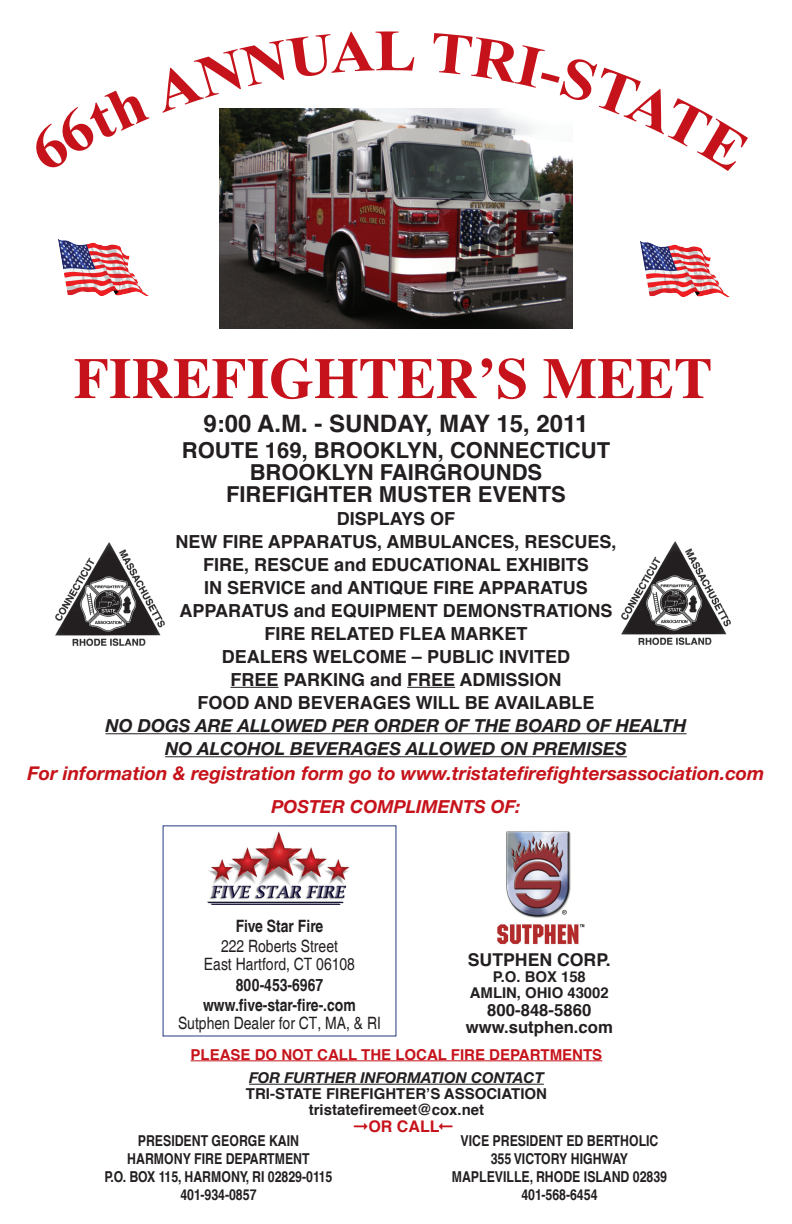
<style>
.page{position:relative;width:792px;height:1224px;background:#fff}
.page>*{position:absolute;margin:0;border:0;box-sizing:border-box;transform-origin:0 0}
.t1{font:700 57.6px "Times";color:#c6131b}
.t2{font:700 24px "Helvetica";color:#231f20}
.t3{font:700 22px "Helvetica";color:#231f20}
.t4{font:italic 700 19px "Helvetica Neue";color:#c6131b}
.t5{font:700 18px "Helvetica";color:#231f20}
.t6{font:italic 700 18px "Helvetica Neue";color:#231f20}
.t7{font:italic 700 18px "Helvetica Neue";color:#c6131b}
.t8{font:700 17.7px "Helvetica";color:#231f20}
.t9{font:condensed 17px "Helvetica";color:#231f20}
.t10{font:700 condensed 17px "Helvetica";color:#231f20}
.t11{font:700 16.7px "Helvetica";color:#231f20}
.t12{font:700 16px "Helvetica";color:#c6131b}
.t13{font:700 condensed 15px "Helvetica";color:#231f20}
.t14{font:700 15px "Helvetica";color:#231f20}
.t15{font:700 15px "Helvetica";color:#c6131b}
.t16{font:italic 700 15px "Helvetica Neue";color:#231f20}
.t17{font:700 14.9px "Helvetica";color:#231f20}
</style>
<div class="page">
<svg style="left:162px;top:31px;width:252px;height:82px"></svg>
<svg style="left:434px;top:33px;width:314px;height:138px"></svg>
<img style="left:59px;top:240px;width:89px;height:56px">
<img style="left:640px;top:241px;width:90px;height:56px">
<img style="left:55px;top:542px;width:110px;height:105px">
<img style="left:621px;top:541px;width:110px;height:105px">
<hr style="left:230px;top:687px;width:48px;height:1px;background:#231f20">
<hr style="left:407px;top:687px;width:48px;height:1px;background:#231f20">
<hr style="left:105px;top:733px;width:582px;height:1px;background:#231f20">
<hr style="left:165px;top:756px;width:462px;height:1px;background:#231f20">
<img style="left:207px;top:831px;width:143px;height:74px">
<hr style="left:191px;top:1060px;width:411px;height:1px;background:#c6131b">
<hr style="left:249px;top:1084px;width:295px;height:1px;background:#231f20">
<img style="left:219px;top:109px;width:354px;height:220px">
<svg style="left:36px;top:91px;width:114px;height:77px"></svg>
<img style="left:497px;top:831px;width:88px;height:114px">
<p class="t1" style="left:74px;top:344px;width:640px">FIREFIGHTER’S MEET</p>
<p class="t2" style="left:203px;top:401px;width:387px">9:00 A.M. - SUNDAY, MAY 15, 2011</p>
<p class="t3" style="left:182px;top:430px;width:430px">ROUTE 169, BROOKLYN, CONNECTICUT</p>
<p class="t3" style="left:250px;top:452px;width:294px">BROOKLYN FAIRGROUNDS</p>
<p class="t3" style="left:226px;top:474px;width:341px">FIREFIGHTER MUSTER EVENTS</p>
<p class="t5" style="left:337px;top:502px;width:120px">DISPLAYS OF</p>
<p class="t5" style="left:175px;top:525px;width:443px">NEW FIRE APPARATUS, AMBULANCES, RESCUES,</p>
<p class="t5" style="left:203px;top:548px;width:387px">FIRE, RESCUE and EDUCATIONAL EXHIBITS</p>
<p class="t5" style="left:204px;top:571px;width:385px">IN SERVICE and ANTIQUE FIRE APPARATUS</p>
<p class="t5" style="left:179px;top:594px;width:435px">APPARATUS and EQUIPMENT DEMONSTRATIONS</p>
<p class="t5" style="left:264px;top:617px;width:264px">FIRE RELATED FLEA MARKET</p>
<p class="t5" style="left:222px;top:640px;width:350px">DEALERS WELCOME – PUBLIC INVITED</p>
<p class="t5" style="left:230px;top:663px;width:333px">FREE PARKING and FREE ADMISSION</p>
<p class="t5" style="left:198px;top:686px;width:398px">FOOD AND BEVERAGES WILL BE AVAILABLE</p>
<p class="t6" style="left:105px;top:714px;width:583px">NO DOGS ARE ALLOWED PER ORDER OF THE BOARD OF HEALTH</p>
<p class="t6" style="left:165px;top:737px;width:463px">NO ALCOHOL BEVERAGES ALLOWED ON PREMISES</p>
<p class="t4" style="left:28px;top:761px;width:738px">For information &amp; registration form go to www.tristatefirefightersassociation.com</p>
<p class="t7" style="left:271px;top:795px;width:251px">POSTER COMPLIMENTS OF:</p>
<p class="t10" style="left:236px;top:916px;width:89px">Five Star Fire</p>
<p class="t9" style="left:221px;top:936px;width:119px">222 Roberts Street</p>
<p class="t9" style="left:204px;top:954px;width:153px">East Hartford, CT 06108</p>
<p class="t10" style="left:236px;top:974px;width:89px">800-453-6967</p>
<p class="t10" style="left:203px;top:995px;width:154px">www.five-star-fire-.com</p>
<p class="t9" style="left:178px;top:1013px;width:204px">Sutphen Dealer for CT, MA, &amp; RI</p>
<p class="t8" style="left:468px;top:944px;width:145px">SUTPHEN CORP.</p>
<p class="t17" style="left:493px;top:963px;width:95px">P.O. BOX 158</p>
<p class="t17" style="left:470px;top:979px;width:140px">AMLIN, OHIO 43002</p>
<p class="t11" style="left:487px;top:995px;width:106px">800-848-5860</p>
<p class="t11" style="left:466px;top:1012px;width:149px">www.sutphen.com</p>
<p class="t15" style="left:191px;top:1041px;width:413px">PLEASE DO NOT CALL THE LOCAL FIRE DEPARTMENTS</p>
<p class="t16" style="left:249px;top:1068px;width:296px">FOR FURTHER INFORMATION CONTACT</p>
<p class="t14" style="left:246px;top:1080px;width:303px">TRI-STATE FIREFIGHTER’S ASSOCIATION</p>
<p class="t14" style="left:309px;top:1096px;width:177px">tristatefiremeet@cox.net</p>
<p class="t12" style="left:354px;top:1112px;width:87px">➞OR CALL</p>
<p class="t13" style="left:138px;top:1131px;width:163px">PRESIDENT GEORGE KAIN</p>
<p class="t13" style="left:127px;top:1149px;width:184px">HARMONY FIRE DEPARTMENT</p>
<p class="t13" style="left:105px;top:1167px;width:229px">P.O. BOX 115, HARMONY, RI 02829-0115</p>
<p class="t13" style="left:180px;top:1185px;width:78px">401-934-0857</p>
<p class="t13" style="left:461px;top:1131px;width:199px">VICE PRESIDENT ED BERTHOLIC</p>
<p class="t13" style="left:491px;top:1149px;width:139px">355 VICTORY HIGHWAY</p>
<p class="t13" style="left:452px;top:1167px;width:217px">MAPLEVILLE, RHODE ISLAND 02839</p>
<p class="t13" style="left:521px;top:1185px;width:78px">401-568-6454</p>
</div>
